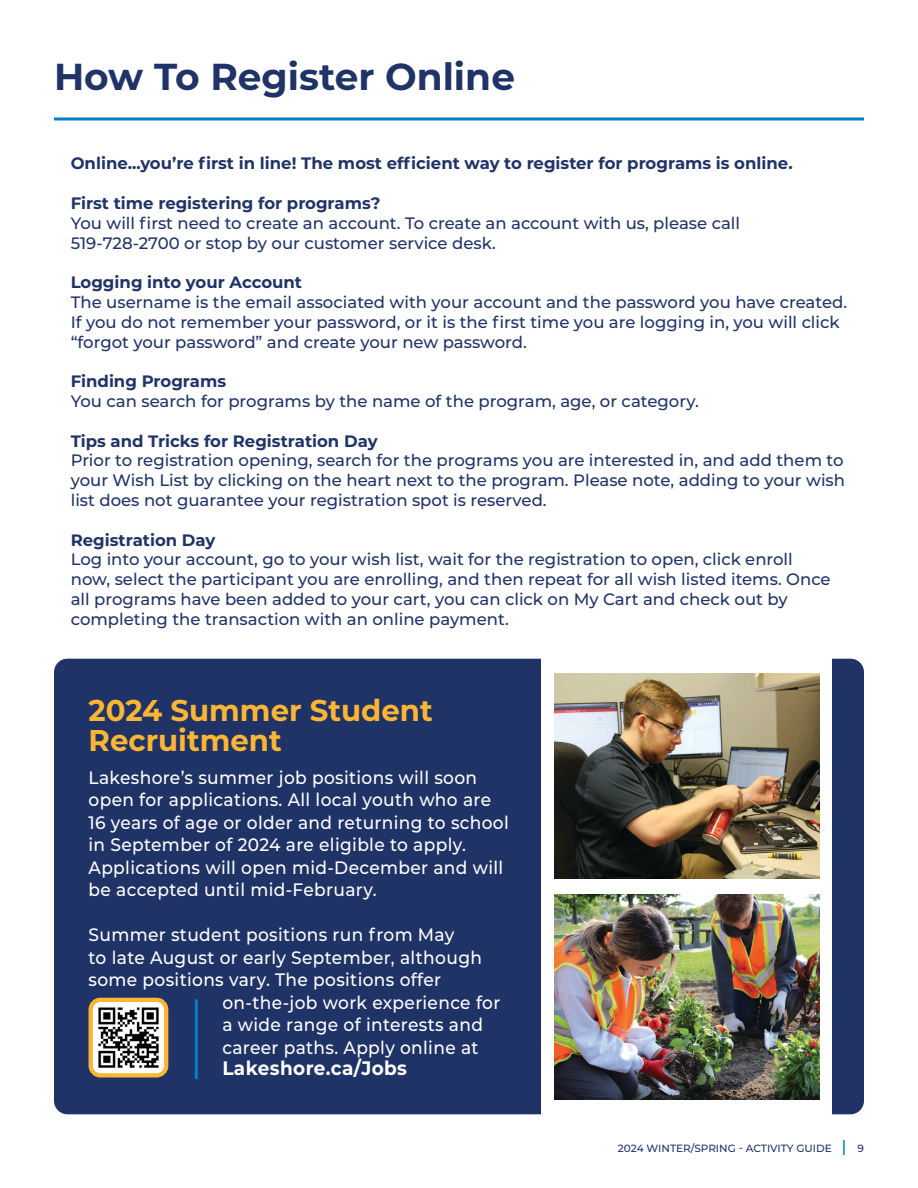
<style>
.page{position:relative;width:918px;height:1188px;background:#fff}
.page>*{position:absolute;margin:0;border:0;box-sizing:border-box;transform-origin:0 0}
.t1{font:700 37.5px "Montserrat";color:#203367}
.Ad_Heading{font:700 30px/30.3px "Montserrat";color:#fdb634}
.t2{font:700 19.5px "Montserrat";letter-spacing:.02em;color:#fff;scale:.95 1}
.t3{font:500 18px/22.5px "Montserrat";letter-spacing:.02em;color:#fff;scale:.95 1}
.t4{font:500 16.5px/19.8px "Montserrat";color:#203367}
.t5{font:700 16.5px "Montserrat";color:#203367}
.t6{font:500 10.5px "Montserrat";color:#203367}
</style>
<div class="page">
<svg style="left:843px;top:1140px;width:2px;height:15px"></svg>
<hr style="left:54px;top:117px;width:810px;height:3px;background:#067fc3">
<div style="left:54px;top:659px;width:810px;height:455px;background:#203367;border-radius:14px"></div>
<div style="left:541px;top:659px;width:291px;height:455px;background:#fff"></div>
<div style="left:91px;top:1000px;width:75px;height:75px;background:#fff;border-radius:10px"></div>
<img style="left:98px;top:1007px;width:61px;height:61px">
<div style="left:89px;top:998px;width:79px;height:79px;border:4px solid #fdb634;border-radius:10px"></div>
<hr style="left:195px;top:999px;width:3px;height:80px;background:#067fc3">
<img style="left:554px;top:673px;width:266px;height:205px">
<img style="left:554px;top:895px;width:265px;height:205px">
<p class="t1" style="left:54px;top:49px;width:463px">How To Register Online</p>
<p class="t5" style="left:71px;top:152px;width:723px">Online...you’re first in line! The most efficient way to register for programs is online.</p>
<p class="t5" style="left:71px;top:191px;width:311px">First time registering for programs?</p>
<p class="t4" style="left:71px;top:212px;width:671px">You will first need to create an account. To create an account with us, please call</p>
<p class="t4" style="left:71px;top:232px;width:427px">519-728-2700 or stop by our customer service desk.</p>
<p class="t5" style="left:71px;top:270px;width:233px">Logging into your Account</p>
<p class="t4" style="left:71px;top:292px;width:778px">The username is the email associated with your account and the password you have created.<br>If you do not remember your password, or it is the first time you are logging in, you will click “forgot your password” and create your new password.</p>
<p class="t5" style="left:71px;top:369px;width:157px">Finding Programs</p>
<p class="t4" style="left:71px;top:391px;width:630px">You can search for programs by the name of the program, age, or category.</p>
<p class="t5" style="left:71px;top:429px;width:308px">Tips and Tricks for Registration Day</p>
<p class="t4" style="left:71px;top:450px;width:776px;text-align:justify">Prior to registration opening, search for the programs you are interested in, and add them to your Wish List by clicking on the heart next to the program. Please note, adding to your wish list does not guarantee your registration spot is reserved.</p>
<p class="t5" style="left:71px;top:528px;width:146px">Registration Day</p>
<p class="t4" style="left:71px;top:549px;width:762px">Log into your account, go to your wish list, wait for the registration to open, click enroll now, select the participant you are enrolling, and then repeat for all wish listed items. Once all programs have been added to your cart, you can click on My Cart and check out by completing the transaction with an online payment.</p>
<p class="Ad_Heading" style="left:89px;top:694px;width:346px">2024 Summer Student<br>Recruitment</p>
<p class="t3" style="left:89px;top:765px;width:444px">Lakeshore’s summer job positions will soon open for applications. All local youth who are 16 years of age or older and returning to school in September of 2024 are eligible to apply.<br>Applications will open mid-December and will be accepted until mid-February.</p>
<p class="t3" style="left:89px;top:923px;width:387px">Summer student positions run from May</p>
<p class="t3" style="left:89px;top:945px;width:416px">to late August or early September, although</p>
<p class="t3" style="left:89px;top:968px;width:373px">some positions vary. The positions offer</p>
<p class="t3" style="left:222px;top:990px;width:294px">on-the-job work experience for</p>
<p class="t3" style="left:222px;top:1013px;width:276px">a wide range of interests and</p>
<p class="t3" style="left:222px;top:1035px;width:271px">career paths. Apply online at</p>
<p class="t2" style="left:222px;top:1054px;width:196px">Lakeshore.ca/Jobs</p>
<p class="t6" style="left:618px;top:1141px;width:215px">2024 WINTER/SPRING - ACTIVITY GUIDE</p>
<p class="t6" style="left:858px;top:1141px;width:8px">9</p>
</div>
